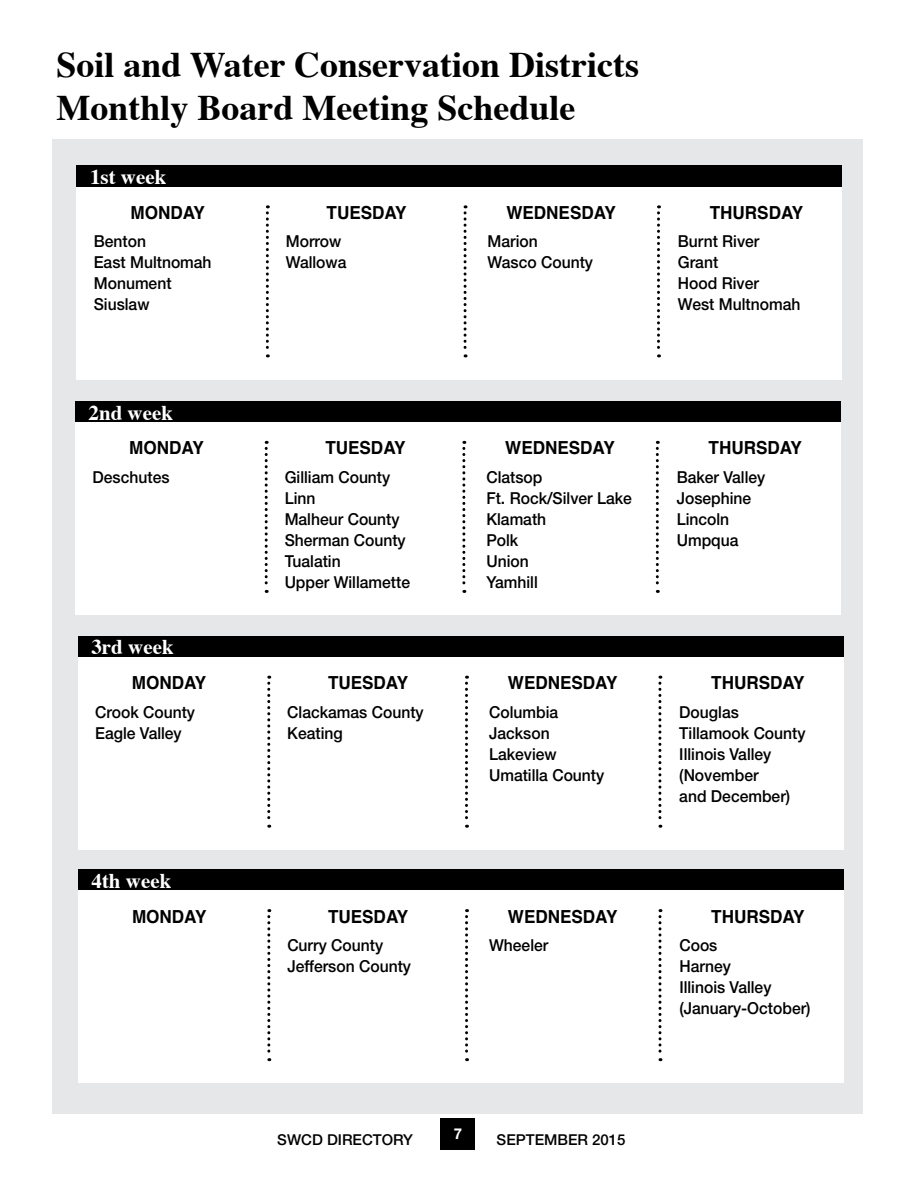
<style>
.page{position:relative;width:918px;height:1188px;background:#fff}
.page>*{position:absolute;margin:0;border:0;box-sizing:border-box;transform-origin:0 0}
.t1{font:700 36px/43.2px "Times";color:#000}
.t2{font:700 21px "Times";color:#fff}
.t3{font:700 18px "Helvetica";color:#000;scale:.95 1}
.t4{font:500 16.5px/21px "Helvetica Neue LT Std";color:#000;scale:.95 1}
.t5{font:500 15px "Helvetica Neue LT Std";color:#000}
.t6{font:500 15px "Helvetica Neue LT Std";color:#000}
.t7{font:700 15px "Helvetica Neue LT Std";color:#fff}
</style>
<div class="page">
<div style="left:53px;top:139px;width:810px;height:974px;background:#e6e7e8"></div>
<div style="left:76px;top:165px;width:766px;height:22px;background:#000"></div>
<div style="left:441px;top:1118px;width:34px;height:32px;background:#000"></div>
<div style="left:75px;top:401px;width:766px;height:22px;background:#000"></div>
<div style="left:76px;top:187px;width:766px;height:192px;background:#fff"></div>
<svg style="left:464px;top:205px;width:3px;height:152px"></svg>
<svg style="left:657px;top:205px;width:3px;height:152px"></svg>
<svg style="left:266px;top:205px;width:4px;height:152px"></svg>
<div style="left:75px;top:423px;width:766px;height:192px;background:#fff"></div>
<svg style="left:462px;top:441px;width:3px;height:152px"></svg>
<svg style="left:656px;top:441px;width:3px;height:152px"></svg>
<svg style="left:265px;top:441px;width:3px;height:152px"></svg>
<div style="left:78px;top:636px;width:766px;height:21px;background:#000"></div>
<div style="left:78px;top:657px;width:765px;height:193px;background:#fff"></div>
<svg style="left:465px;top:676px;width:3px;height:152px"></svg>
<svg style="left:658px;top:676px;width:3px;height:152px"></svg>
<svg style="left:267px;top:676px;width:3px;height:152px"></svg>
<div style="left:78px;top:869px;width:766px;height:22px;background:#000"></div>
<div style="left:78px;top:891px;width:765px;height:192px;background:#fff"></div>
<svg style="left:465px;top:909px;width:3px;height:152px"></svg>
<svg style="left:658px;top:909px;width:4px;height:152px"></svg>
<svg style="left:267px;top:909px;width:3px;height:152px"></svg>
<h1 class="t1" style="left:56px;top:39px;width:584px">Soil and Water Conservation Districts<br>Monthly Board Meeting Schedule</h1>
<p class="t2" style="left:90px;top:157px;width:78px">1st week</p>
<p class="t3" style="left:130px;top:198px;width:80px">MONDAY</p>
<p class="t4" style="left:94px;top:231px;width:126px">Benton<br>East Multnomah<br>Monument<br>Siuslaw</p>
<p class="t2" style="left:89px;top:392px;width:86px">2nd week</p>
<p class="t3" style="left:129px;top:434px;width:80px">MONDAY</p>
<p class="t4" style="left:93px;top:466px;width:82px">Deschutes</p>
<p class="t2" style="left:91px;top:627px;width:84px">3rd week</p>
<p class="t3" style="left:132px;top:668px;width:80px">MONDAY</p>
<p class="t4" style="left:95px;top:701px;width:107px">Crook County<br>Eagle Valley</p>
<p class="t3" style="left:327px;top:198px;width:86px">TUESDAY</p>
<p class="t3" style="left:506px;top:198px;width:117px">WEDNESDAY</p>
<p class="t3" style="left:710px;top:198px;width:100px">THURSDAY</p>
<p class="t4" style="left:286px;top:231px;width:65px">Morrow<br>Wallowa</p>
<p class="t4" style="left:488px;top:231px;width:112px">Marion<br>Wasco County</p>
<p class="t4" style="left:678px;top:231px;width:130px">Burnt River<br>Grant<br>Hood River<br>West Multnomah</p>
<p class="t3" style="left:325px;top:434px;width:86px">TUESDAY</p>
<p class="t3" style="left:505px;top:434px;width:117px">WEDNESDAY</p>
<p class="t3" style="left:709px;top:434px;width:100px">THURSDAY</p>
<p class="t4" style="left:285px;top:466px;width:134px">Gilliam County<br>Linn<br>Malheur County<br>Sherman County<br>Tualatin<br>Upper Willamette</p>
<p class="t4" style="left:486px;top:466px;width:155px">Clatsop<br>Ft. Rock/Silver Lake<br>Klamath<br>Polk<br>Union<br>Yamhill</p>
<p class="t4" style="left:677px;top:466px;width:95px">Baker Valley<br>Josephine<br>Lincoln<br>Umpqua</p>
<p class="t3" style="left:328px;top:668px;width:86px">TUESDAY</p>
<p class="t3" style="left:508px;top:668px;width:117px">WEDNESDAY</p>
<p class="t3" style="left:711px;top:668px;width:100px">THURSDAY</p>
<p class="t4" style="left:287px;top:701px;width:145px">Clackamas County<br>Keating</p>
<p class="t4" style="left:489px;top:701px;width:123px">Columbia<br>Jackson<br>Lakeview<br>Umatilla County</p>
<p class="t4" style="left:679px;top:701px;width:134px">Douglas<br>Tillamook County<br>Illinois Valley (November<br>and December)</p>
<p class="t2" style="left:92px;top:861px;width:81px">4th week</p>
<p class="t3" style="left:132px;top:902px;width:80px">MONDAY</p>
<p class="t3" style="left:328px;top:902px;width:86px">TUESDAY</p>
<p class="t3" style="left:508px;top:902px;width:117px">WEDNESDAY</p>
<p class="t3" style="left:711px;top:902px;width:100px">THURSDAY</p>
<p class="t4" style="left:287px;top:935px;width:132px">Curry County<br>Jefferson County</p>
<p class="t4" style="left:489px;top:935px;width:64px">Wheeler</p>
<p class="t4" style="left:679px;top:935px;width:140px">Coos<br>Harney<br>Illinois Valley (January-October)</p>
<p class="t6" style="left:277px;top:1130px;width:137px">SWCD DIRECTORY</p>
<p class="t7" style="left:454px;top:1125px;width:10px">7</p>
<p class="t5" style="left:497px;top:1130px;width:130px">September 2015</p>
</div>
